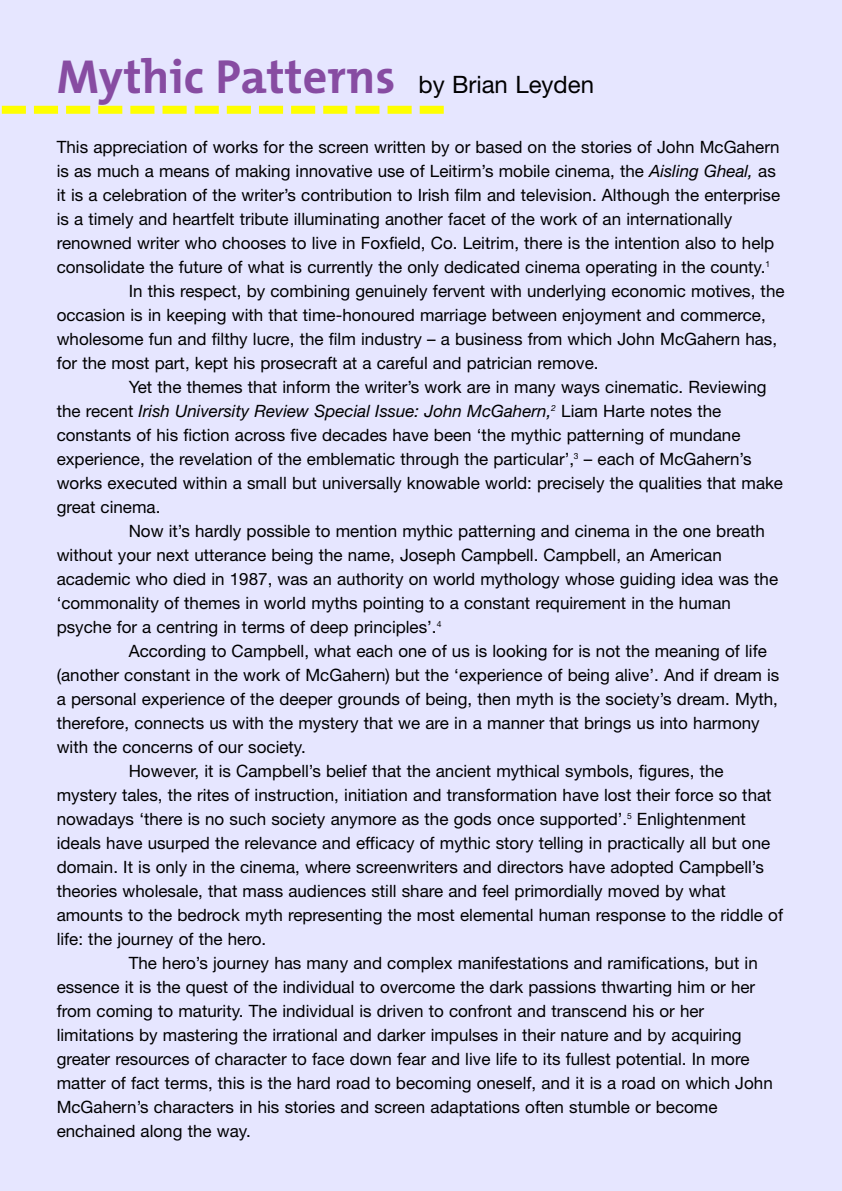
<style>
.page{position:relative;width:842px;height:1191px;background:#e6e6ff}
.page>*{position:absolute;margin:0;border:0;box-sizing:border-box;transform-origin:0 0}
.t1{font:700 48px "The Mix";color:#874ca2}
.t2{font:17px "Helvetica Neue";color:#000}
.t3{font:italic 17px "Helvetica Neue";color:#000}
.s1{font-family:"Helvetica Neue";font-weight:400;font-size:24px;color:#000}
.s2{font-style:italic}
.s3{font-style:normal}
</style>
<div class="page">
<svg style="left:33px;top:106px;width:387px;height:8px"></svg>
<div style="left:2px;top:106px;width:24px;height:8px;background:#ff0"></div>
<div style="left:420px;top:106px;width:24px;height:8px;background:#ff0"></div>
<h1 class="t1" style="left:57px;top:60px;width:539px">Mythic Patterns <span class="s1">by Brian Leyden</span></h1>
<p class="t2" style="left:57px;top:141px;width:724px">This appreciation of works for the screen written by or based on the stories of John McGahern</p>
<p class="t2" style="left:57px;top:165px;width:721px">is as much a means of making innovative use of Leitirm’s mobile cinema, the <span class="s2">Aisling Gheal,</span> as</p>
<p class="t2" style="left:57px;top:189px;width:725px">it is a celebration of the writer’s contribution to Irish film and television. Although the enterprise</p>
<p class="t2" style="left:57px;top:213px;width:677px">is a timely and heartfelt tribute illuminating another facet of the work of an internationally</p>
<p class="t2" style="left:57px;top:237px;width:719px">renowned writer who chooses to live in Foxfield, Co. Leitrim, there is the intention also to help</p>
<p class="t2" style="left:57px;top:261px;width:715px">consolidate the future of what is currently the only dedicated cinema operating in the county.<sup>1</sup></p>
<p class="t2" style="left:129px;top:285px;width:657px">In this respect, by combining genuinely fervent with underlying economic motives, the</p>
<p class="t2" style="left:57px;top:309px;width:711px">occasion is in keeping with that time-honoured marriage between enjoyment and commerce,</p>
<p class="t2" style="left:57px;top:333px;width:722px">wholesome fun and filthy lucre, the film industry – a business from which John McGahern has,</p>
<p class="t2" style="left:57px;top:357px;width:543px">for the most part, kept his prosecraft at a careful and patrician remove.</p>
<p class="t2" style="left:129px;top:381px;width:639px">Yet the themes that inform the writer’s work are in many ways cinematic. Reviewing</p>
<p class="t3" style="left:57px;top:405px;width:666px"><span class="s3">the recent</span> Irish University Review Special Issue: John McGahern,<sup>2</sup> <span class="s3">Liam Harte notes the</span></p>
<p class="t2" style="left:57px;top:429px;width:685px">constants of his fiction across five decades have been ‘the mythic patterning of mundane</p>
<p class="t2" style="left:57px;top:453px;width:696px">experience, the revelation of the emblematic through the particular’,<sup>3</sup> – each of McGahern’s</p>
<p class="t2" style="left:57px;top:477px;width:728px">works executed within a small but universally knowable world: precisely the qualities that make</p>
<p class="t2" style="left:57px;top:501px;width:105px">great cinema.</p>
<p class="t2" style="left:129px;top:525px;width:638px">Now it’s hardly possible to mention mythic patterning and cinema in the one breath</p>
<p class="t2" style="left:57px;top:549px;width:667px">without your next utterance being the name, Joseph Campbell. Campbell, an American</p>
<p class="t2" style="left:57px;top:573px;width:723px">academic who died in 1987, was an authority on world mythology whose guiding idea was the</p>
<p class="t2" style="left:57px;top:597px;width:676px">‘commonality of themes in world myths pointing to a constant requirement in the human</p>
<p class="t2" style="left:57px;top:621px;width:386px">psyche for a centring in terms of deep principles’.<sup>4</sup></p>
<p class="t2" style="left:129px;top:645px;width:640px">According to Campbell, what each one of us is looking for is not the meaning of life</p>
<p class="t2" style="left:57px;top:669px;width:724px">(another constant in the work of McGahern) but the ‘experience of being alive’. And if dream is</p>
<p class="t2" style="left:57px;top:693px;width:723px">a personal experience of the deeper grounds of being, then myth is the society’s dream. Myth,</p>
<p class="t2" style="left:57px;top:717px;width:704px">therefore, connects us with the mystery that we are in a manner that brings us into harmony</p>
<p class="t2" style="left:57px;top:741px;width:251px">with the concerns of our society.</p>
<p class="t2" style="left:129px;top:765px;width:596px">However, it is Campbell’s belief that the ancient mythical symbols, figures, the</p>
<p class="t2" style="left:57px;top:789px;width:716px">mystery tales, the rites of instruction, initiation and transformation have lost their force so that</p>
<p class="t2" style="left:57px;top:813px;width:691px">nowadays ‘there is no such society anymore as the gods once supported’.<sup>5</sup> Enlightenment</p>
<p class="t2" style="left:57px;top:837px;width:715px">ideals have usurped the relevance and efficacy of mythic story telling in practically all but one</p>
<p class="t2" style="left:57px;top:861px;width:709px">domain. It is only in the cinema, where screenwriters and directors have adopted Campbell’s</p>
<p class="t2" style="left:57px;top:885px;width:670px">theories wholesale, that mass audiences still share and feel primordially moved by what</p>
<p class="t2" style="left:57px;top:909px;width:728px">amounts to the bedrock myth representing the most elemental human response to the riddle of</p>
<p class="t2" style="left:57px;top:933px;width:211px">life: the journey of the hero.</p>
<p class="t2" style="left:129px;top:957px;width:631px">The hero’s journey has many and complex manifestations and ramifications, but in</p>
<p class="t2" style="left:57px;top:981px;width:700px">essence it is the quest of the individual to overcome the dark passions thwarting him or her</p>
<p class="t2" style="left:57px;top:1005px;width:649px">from coming to maturity. The individual is driven to confront and transcend his or her</p>
<p class="t2" style="left:57px;top:1029px;width:686px">limitations by mastering the irrational and darker impulses in their nature and by acquiring</p>
<p class="t2" style="left:57px;top:1053px;width:694px">greater resources of character to face down fear and live life to its fullest potential. In more</p>
<p class="t2" style="left:57px;top:1077px;width:718px">matter of fact terms, this is the hard road to becoming oneself, and it is a road on which John</p>
<p class="t2" style="left:57px;top:1101px;width:662px">McGahern’s characters in his stories and screen adaptations often stumble or become</p>
<p class="t2" style="left:57px;top:1125px;width:196px">enchained along the way.</p>
</div>
